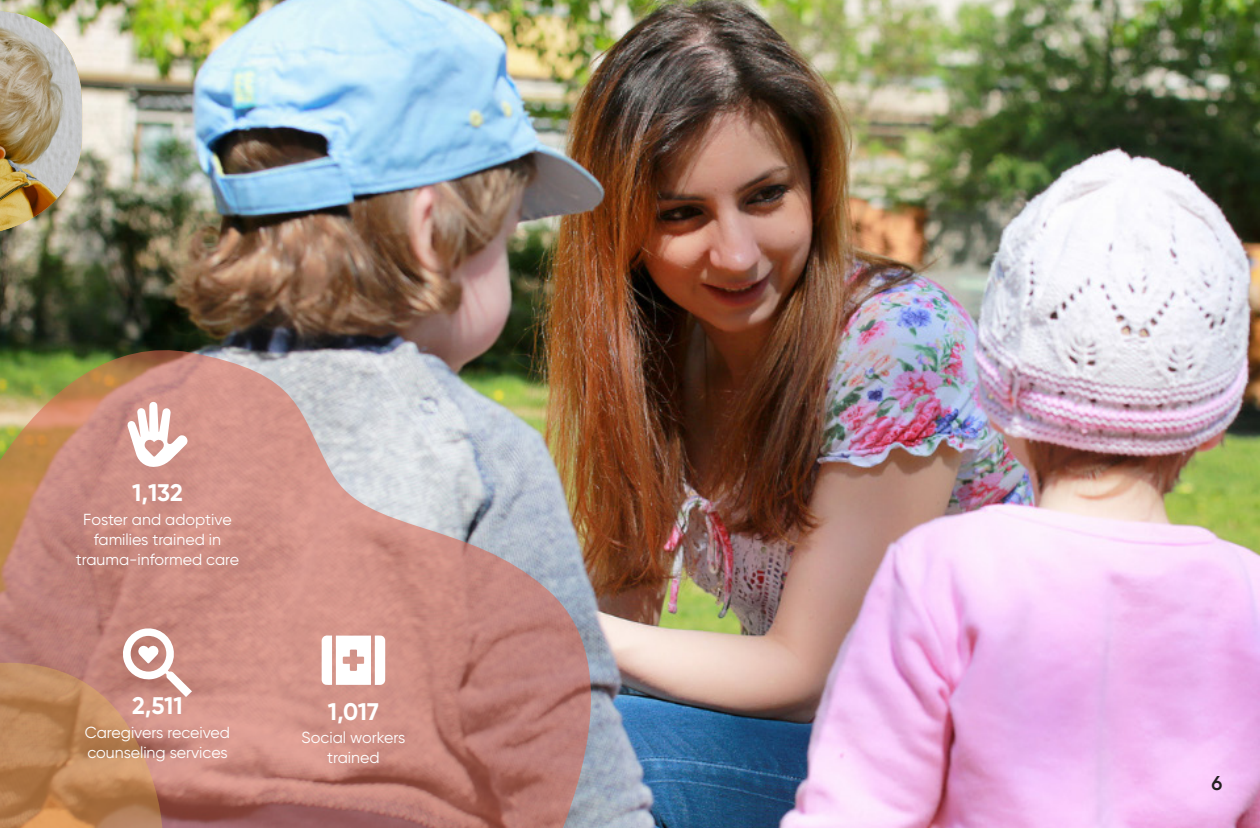
<style>
.page{position:relative;width:1260px;height:828px;background:#fff}
.page>*{position:absolute;margin:0;border:0;box-sizing:border-box;transform-origin:0 0}
.NUMBER{font:700 24px "Gilroy";letter-spacing:-.005em;color:#fff}
.t1{font:600 20px "Gilroy";color:#231f20}
.STAT_TEXT{font:16px/20px "Gilroy";color:#fff;text-align:center}
</style>
<div class="page">
<img style="left:0;top:0;width:1260px;height:828px">
<img style="left:0;top:330px;width:618px;height:498px">
<svg style="left:0;top:610px;width:201px;height:218px;background:#bd8265"></svg>
<svg style="left:0;top:7px;width:82px;height:240px;background:#999777"></svg>
<img style="left:0;top:11px;width:82px;height:220px">
<svg style="left:127px;top:402px;width:61px;height:65px"></svg>
<svg style="left:121px;top:626px;width:71px;height:71px"></svg>
<svg style="left:322px;top:635px;width:63px;height:50px"></svg>
<p class="NUMBER" style="left:132px;top:478px;width:52px">1,132</p>
<p class="STAT_TEXT" style="left:76px;top:509px;width:165px">Foster and adoptive families trained in trauma-informed care</p>
<p class="NUMBER" style="left:132px;top:691px;width:52px">2,511</p>
<p class="STAT_TEXT" style="left:85px;top:722px;width:147px;text-align:left">Caregivers received counseling services</p>
<p class="NUMBER" style="left:328px;top:696px;width:52px">1,017</p>
<p class="STAT_TEXT" style="left:302px;top:728px;width:105px">Social workers trained</p>
<p class="t1" style="left:1212px;top:771px;width:12px">6</p>
</div>
